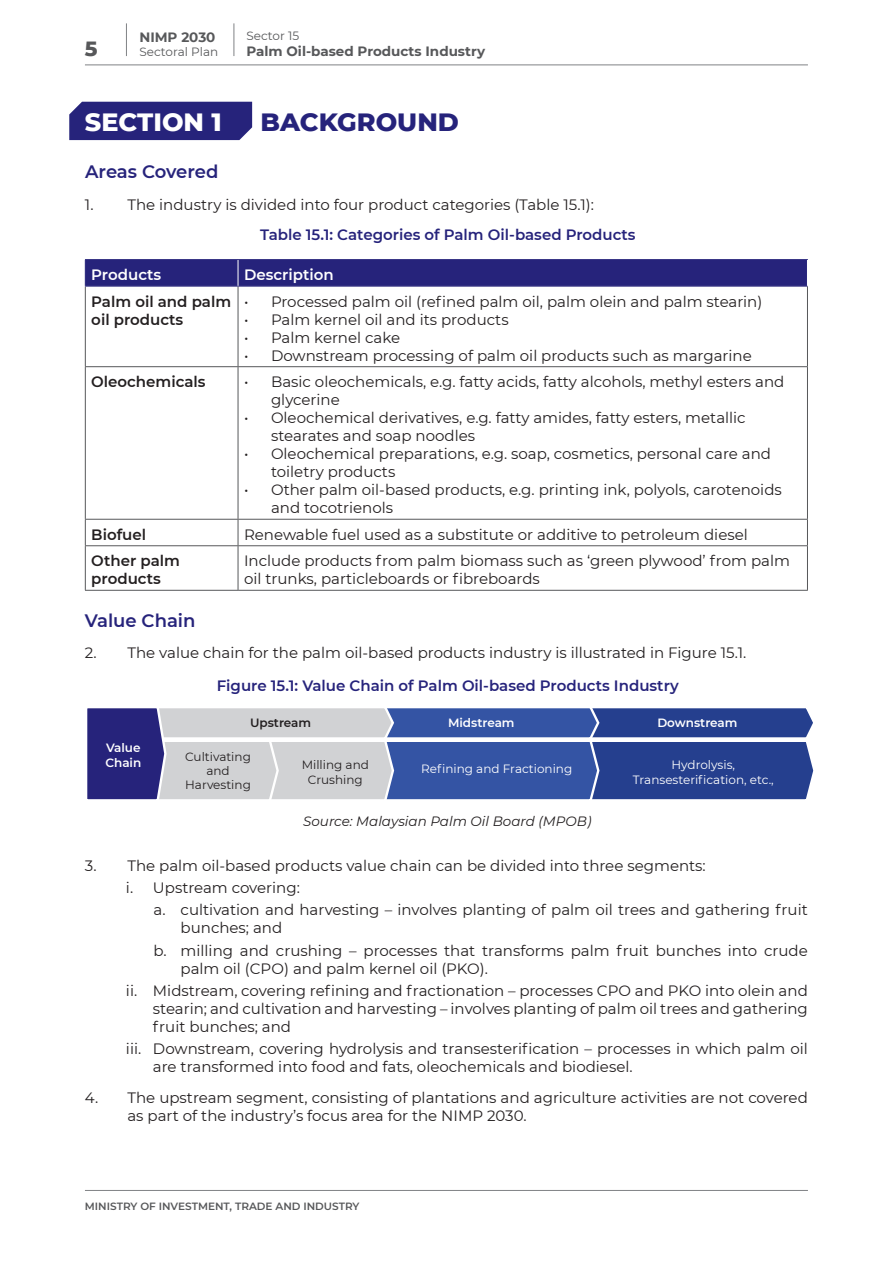
<style>
.page{position:relative;width:893px;height:1263px;background:#fff}
.page>*{position:absolute;margin:0;border:0;box-sizing:border-box;transform-origin:0 0}
.Main_title{font:800 25.5px "Montserrat";color:#26237b}
.Main_title-2{font:800 25.5px "Montserrat";color:#fff}
.t1{font:800 21px "Montserrat";color:#57585a}
.table_title{font:600 18px "Montserrat";letter-spacing:-.01em;color:#26237b}
.SUB_title{font:600 18px "Montserrat";color:#26237b}
.main_copy{font:15px/18px "Montserrat";color:#231f20}
.table_title-2{font:600 15px "Montserrat";color:#26237b}
.main_copy-2{font:600 15px/18px "Montserrat";color:#231f20}
.main_copy-3{font:600 15px "Montserrat";color:#fff}
.t2{font:700 13.5px "Montserrat";color:#57585a}
.source{font:italic 13.5px "Montserrat";color:#231f20}
.t3{font:12px/14.4px "Montserrat";color:#fff;text-align:center}
.t4{font:12px/14.4px "Montserrat";color:#231f20;text-align:center}
.t5{font:600 12px "Montserrat";color:#fff}
.t6{font:12px "Montserrat";color:#57585a}
.t7{font:600 12px "Montserrat";color:#231f20}
.t8{font:600 10.5px "Montserrat";color:#57585a}
</style>
<div class="page">
<hr style="left:85px;top:65px;width:723px;height:1px;background:#808285">
<hr style="left:85px;top:1190px;width:723px;height:1px;background:#808285">
<hr style="left:234px;top:23px;width:1px;height:33px;background:#808285">
<hr style="left:126px;top:23px;width:1px;height:33px;background:#808285">
<div style="left:69px;top:102px;width:183px;height:38px;background:#26237b"></div>
<svg style="left:87px;top:708px;width:727px;height:92px;background:#6a7aae"></svg>
<hr style="left:85px;top:287px;width:1px;height:79px;background:#57585a">
<hr style="left:238px;top:287px;width:1px;height:79px;background:#57585a">
<hr style="left:85px;top:366px;width:153px;height:1px;background:#57585a">
<hr style="left:85px;top:367px;width:1px;height:152px;background:#57585a">
<hr style="left:238px;top:366px;width:570px;height:1px;background:#57585a">
<hr style="left:238px;top:367px;width:1px;height:152px;background:#57585a">
<hr style="left:85px;top:519px;width:153px;height:1px;background:#57585a">
<svg style="left:85px;top:520px;width:1px;height:25px"></svg>
<hr style="left:238px;top:519px;width:570px;height:1px;background:#57585a">
<svg style="left:238px;top:520px;width:1px;height:25px"></svg>
<hr style="left:85px;top:545px;width:153px;height:1px;background:#57585a">
<hr style="left:85px;top:546px;width:1px;height:44px;background:#57585a">
<hr style="left:238px;top:545px;width:570px;height:1px;background:#57585a">
<hr style="left:238px;top:546px;width:1px;height:44px;background:#57585a">
<hr style="left:85px;top:590px;width:153px;height:1px;background:#57585a">
<hr style="left:238px;top:590px;width:570px;height:1px;background:#57585a">
<hr style="left:85px;top:259px;width:153px;height:1px;background:#26237b">
<hr style="left:238px;top:259px;width:570px;height:1px;background:#26237b">
<hr style="left:85px;top:286px;width:153px;height:1px;background:#45428b">
<hr style="left:238px;top:286px;width:570px;height:1px;background:#45428b">
<div style="left:85px;top:260px;width:723px;height:26px;background:#26237b"></div>
<hr style="left:807px;top:287px;width:1px;height:79px;background:#57585a">
<hr style="left:807px;top:367px;width:1px;height:152px;background:#57585a">
<svg style="left:807px;top:520px;width:1px;height:25px"></svg>
<hr style="left:807px;top:546px;width:1px;height:44px;background:#57585a">
<p class="t6" style="left:246px;top:27px;width:54px">Sector 15</p>
<p class="t2" style="left:139px;top:27px;width:78px">NIMP 2030</p>
<p class="t6" style="left:139px;top:44px;width:80px">Sectoral Plan</p>
<h2 class="t1" style="left:85px;top:33px;width:14px">5</h2>
<p class="t2" style="left:246px;top:42px;width:240px">Palm Oil-based Products Industry</p>
<p class="Main_title-2" style="left:85px;top:103px;width:138px">SECTION 1</p>
<p class="Main_title" style="left:260px;top:103px;width:200px">BACKGROUND</p>
<p class="table_title" style="left:85px;top:159px;width:135px">Areas Covered</p>
<p class="main_copy" style="left:85px;top:195px;width:510px">1. The industry is divided into four product categories (Table 15.1):</p>
<p class="table_title-2" style="left:260px;top:224px;width:377px">Table 15.1: Categories of Palm Oil-based Products</p>
<p class="main_copy-3" style="left:91px;top:264px;width:71px">Products</p>
<p class="main_copy-3" style="left:244px;top:264px;width:91px">Description</p>
<p class="main_copy-2" style="left:91px;top:292px;width:141px">Palm oil and palm oil products</p>
<p class="main_copy" style="left:244px;top:292px;width:520px">• Processed palm oil (refined palm oil, palm olein and palm stearin)</p>
<p class="main_copy" style="left:244px;top:310px;width:266px">• Palm kernel oil and its products</p>
<p class="main_copy" style="left:244px;top:328px;width:158px">• Palm kernel cake</p>
<p class="main_copy" style="left:244px;top:346px;width:509px">• Downstream processing of palm oil products such as margarine</p>
<p class="main_copy-2" style="left:91px;top:372px;width:116px">Oleochemicals</p>
<p class="main_copy" style="left:271px;top:372px;width:515px;text-indent:-27px">• Basic oleochemicals, e.g. fatty acids, fatty alcohols, methyl esters and glycerine</p>
<p class="main_copy" style="left:271px;top:408px;width:476px;text-indent:-27px">• Oleochemical derivatives, e.g. fatty amides, fatty esters, metallic stearates and soap noodles</p>
<p class="main_copy" style="left:271px;top:444px;width:502px;text-indent:-27px">• Oleochemical preparations, e.g. soap, cosmetics, personal care and toiletry products</p>
<p class="main_copy" style="left:271px;top:480px;width:512px;text-indent:-27px">• Other palm oil-based products, e.g. printing ink, polyols, carotenoids and tocotrienols</p>
<p class="main_copy-2" style="left:91px;top:525px;width:56px">Biofuel</p>
<p class="main_copy" style="left:244px;top:525px;width:505px">Renewable fuel used as a substitute or additive to petroleum diesel</p>
<p class="main_copy-2" style="left:91px;top:551px;width:90px">Other palm products</p>
<p class="main_copy" style="left:244px;top:551px;width:547px">Include products from palm biomass such as ‘green plywood’ from palm oil trunks, particleboards or fibreboards</p>
<p class="SUB_title" style="left:85px;top:608px;width:112px">Value Chain</p>
<p class="main_copy" style="left:85px;top:643px;width:663px">2. The value chain for the palm oil-based products industry is illustrated in Figure 15.1.</p>
<p class="table_title-2" style="left:217px;top:675px;width:463px">Figure 15.1: Value Chain of Palm Oil-based Products Industry</p>
<p class="t5" style="left:106px;top:739px;width:36px">Value</p>
<p class="t5" style="left:105px;top:754px;width:37px">Chain</p>
<p class="t7" style="left:250px;top:714px;width:63px">Upstream</p>
<p class="t5" style="left:448px;top:714px;width:68px">Midstream</p>
<p class="t5" style="left:657px;top:714px;width:82px">Downstream</p>
<p class="t4" style="left:185px;top:749px;width:67px">Cultivating and<br>Harvesting</p>
<p class="t4" style="left:302px;top:757px;width:69px">Milling and<br>Crushing</p>
<p class="t3" style="left:421px;top:761px;width:153px">Refining and Fractioning</p>
<p class="source" style="left:303px;top:812px;width:290px">Source: Malaysian Palm Oil Board (MPOB)</p>
<p class="t3" style="left:633px;top:757px;width:142px">Hydrolysis,<br>Transesterification, etc.,</p>
<p class="main_copy" style="left:85px;top:856px;width:622px">3. The palm oil-based products value chain can be divided into three segments:</p>
<p class="main_copy" style="left:126px;top:878px;width:175px">i. Upstream covering:</p>
<p class="main_copy" style="left:181px;top:900px;width:629px;text-indent:-27px">a. cultivation and harvesting – involves planting of palm oil trees and gathering fruit bunches; and</p>
<p class="main_copy" style="left:181px;top:941px;width:629px;text-indent:-27px">b. milling and crushing – processes that transforms palm fruit bunches into crude palm oil (CPO) and palm kernel oil (PKO).</p>
<p class="main_copy" style="left:153px;top:981px;width:656px;text-align:justify;text-indent:-27px">ii. Midstream, covering refining and fractionation – processes CPO and PKO into olein and stearin; and cultivation and harvesting – involves planting of palm oil trees and gathering fruit bunches; and</p>
<p class="main_copy" style="left:153px;top:1039px;width:656px;text-indent:-27px">iii. Downstream, covering hydrolysis and transesterification – processes in which palm oil are transformed into food and fats, oleochemicals and biodiesel.</p>
<p class="main_copy" style="left:127px;top:1088px;width:682px;text-indent:-43px">4. The upstream segment, consisting of plantations and agriculture activities are not covered as part of the industry’s focus area for the NIMP 2030.</p>
<p class="t8" style="left:85px;top:1198px;width:276px">MINISTRY OF INVESTMENT, TRADE AND INDUSTRY</p>
</div>
